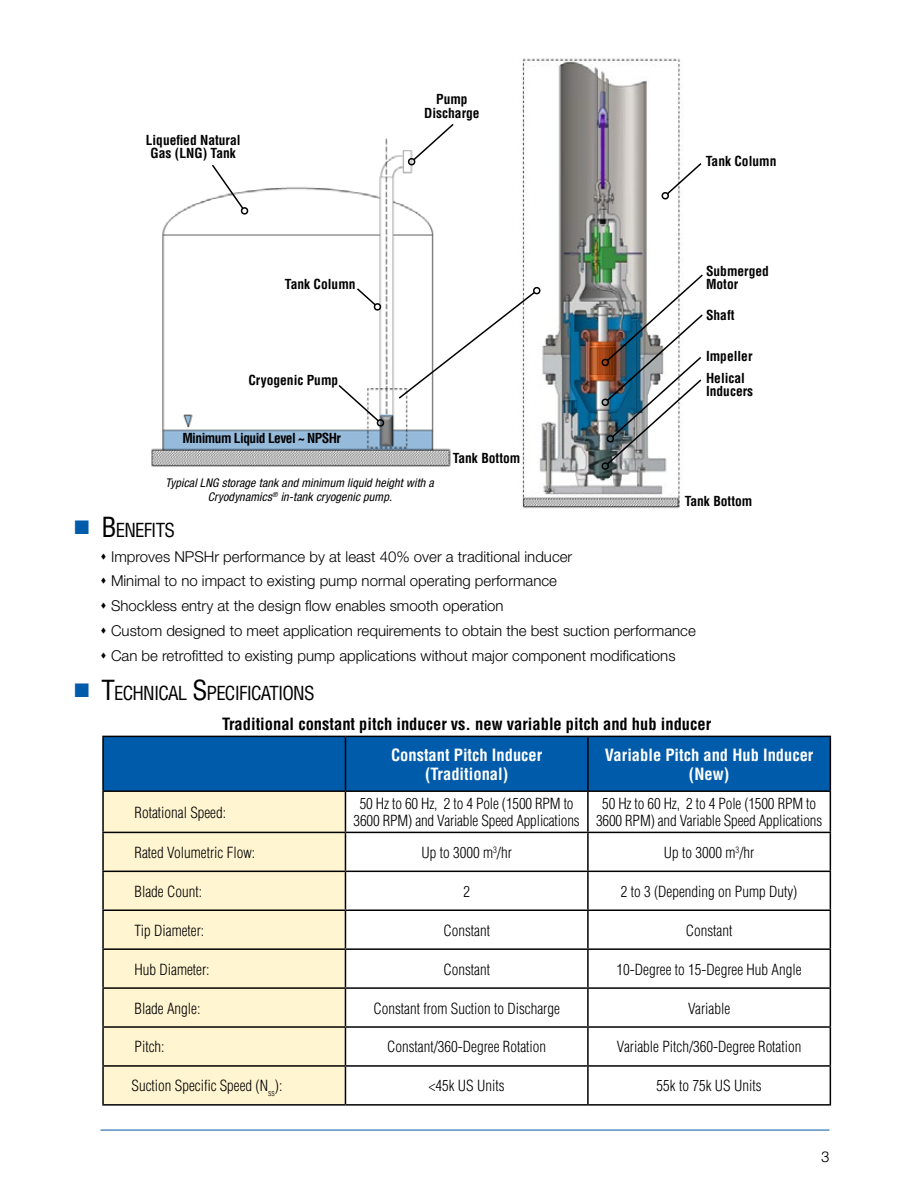
<style>
.page{position:relative;width:918px;height:1188px;background:#fff}
.page>*{position:absolute;margin:0;border:0;box-sizing:border-box;transform-origin:0 0}
.t1{font:condensed 18.9px "Helvetica";letter-spacing:-.045em;color:#000}
.t2{font:700 condensed 16.5px/18.9px "Helvetica";color:#fff;text-align:center}
.t3{font:700 condensed 16.5px "Helvetica";color:#000}
.t4{font:300 condensed 15px/17.2px "Helvetica";color:#000;text-align:center}
.t5{font:300 15px/24.8px "Helvetica Neue";color:#000}
.t6{font:300 15px "Helvetica";color:#000}
.t7{font:700 condensed 13.5px/13.5px "Helvetica";color:#000;text-align:center}
.t8{font:700 condensed 13.5px "Helvetica";letter-spacing:-.04em;color:#000}
.t9{font:italic condensed 12px/14.4px "Helvetica Neue LT Com";letter-spacing:.01em;color:#000;text-align:center}
.s1{font-size:27px}
</style>
<div class="page">
<hr style="left:100px;top:1130px;width:729px;height:1px;background:#0355a3">
<img style="left:151px;top:138px;width:300px;height:329px">
<img style="left:521px;top:58px;width:163px;height:451px">
<svg style="left:210px;top:163px;width:38px;height:53px"></svg>
<svg style="left:406px;top:124px;width:48px;height:42px"></svg>
<svg style="left:397px;top:287px;width:145px;height:113px"></svg>
<svg style="left:355px;top:287px;width:27px;height:25px"></svg>
<svg style="left:337px;top:383px;width:48px;height:45px"></svg>
<div style="left:104px;top:737px;width:726px;height:53px;background:#005baa"></div>
<div style="left:104px;top:792px;width:241px;height:312px;background:#fff5d1"></div>
<hr style="left:102px;top:736px;width:243px;height:1px;background:#000">
<hr style="left:102px;top:737px;width:2px;height:53px;background:#000">
<hr style="left:345px;top:736px;width:243px;height:1px;background:#000">
<hr style="left:345px;top:737px;width:1px;height:53px;background:#000">
<hr style="left:588px;top:736px;width:243px;height:1px;background:#000">
<hr style="left:587px;top:737px;width:2px;height:53px;background:#000">
<hr style="left:830px;top:737px;width:1px;height:53px;background:#000">
<hr style="left:345px;top:790px;width:243px;height:2px;background:#000">
<hr style="left:588px;top:790px;width:243px;height:2px;background:#000">
<hr style="left:587px;top:792px;width:2px;height:40px;background:#000">
<hr style="left:830px;top:792px;width:1px;height:40px;background:#000">
<hr style="left:345px;top:832px;width:243px;height:1px;background:#000">
<hr style="left:588px;top:832px;width:243px;height:1px;background:#000">
<hr style="left:587px;top:833px;width:2px;height:38px;background:#000">
<hr style="left:830px;top:833px;width:1px;height:38px;background:#000">
<hr style="left:345px;top:871px;width:243px;height:1px;background:#000">
<hr style="left:588px;top:871px;width:243px;height:1px;background:#000">
<hr style="left:587px;top:872px;width:2px;height:37px;background:#000">
<hr style="left:830px;top:872px;width:1px;height:37px;background:#000">
<hr style="left:345px;top:909px;width:243px;height:2px;background:#000">
<hr style="left:588px;top:909px;width:243px;height:2px;background:#000">
<hr style="left:587px;top:911px;width:2px;height:37px;background:#000">
<hr style="left:830px;top:911px;width:1px;height:37px;background:#000">
<hr style="left:345px;top:948px;width:243px;height:2px;background:#000">
<hr style="left:588px;top:948px;width:243px;height:2px;background:#000">
<hr style="left:587px;top:950px;width:2px;height:37px;background:#000">
<hr style="left:830px;top:950px;width:1px;height:37px;background:#000">
<hr style="left:345px;top:987px;width:243px;height:2px;background:#000">
<hr style="left:588px;top:987px;width:243px;height:2px;background:#000">
<hr style="left:587px;top:989px;width:2px;height:37px;background:#000">
<hr style="left:830px;top:989px;width:1px;height:37px;background:#000">
<hr style="left:345px;top:1026px;width:243px;height:2px;background:#000">
<hr style="left:588px;top:1026px;width:243px;height:2px;background:#000">
<hr style="left:587px;top:1028px;width:2px;height:37px;background:#000">
<hr style="left:830px;top:1028px;width:1px;height:37px;background:#000">
<hr style="left:345px;top:1065px;width:243px;height:2px;background:#000">
<hr style="left:345px;top:1104px;width:243px;height:2px;background:#000">
<hr style="left:588px;top:1065px;width:243px;height:2px;background:#000">
<hr style="left:587px;top:1067px;width:2px;height:37px;background:#000">
<hr style="left:830px;top:1067px;width:1px;height:37px;background:#000">
<hr style="left:588px;top:1104px;width:243px;height:2px;background:#000">
<hr style="left:102px;top:790px;width:243px;height:2px;background:#000">
<hr style="left:102px;top:792px;width:2px;height:40px;background:#000">
<hr style="left:345px;top:792px;width:1px;height:40px;background:#000">
<hr style="left:102px;top:832px;width:243px;height:1px;background:#000">
<hr style="left:102px;top:833px;width:2px;height:38px;background:#000">
<hr style="left:345px;top:833px;width:1px;height:38px;background:#000">
<hr style="left:102px;top:871px;width:243px;height:1px;background:#000">
<hr style="left:102px;top:872px;width:2px;height:37px;background:#000">
<hr style="left:345px;top:872px;width:1px;height:37px;background:#000">
<hr style="left:102px;top:909px;width:243px;height:2px;background:#000">
<hr style="left:102px;top:911px;width:2px;height:37px;background:#000">
<hr style="left:345px;top:911px;width:1px;height:37px;background:#000">
<hr style="left:102px;top:948px;width:243px;height:2px;background:#000">
<hr style="left:102px;top:950px;width:2px;height:37px;background:#000">
<hr style="left:345px;top:950px;width:1px;height:37px;background:#000">
<hr style="left:102px;top:987px;width:243px;height:2px;background:#000">
<hr style="left:102px;top:989px;width:2px;height:37px;background:#000">
<hr style="left:345px;top:989px;width:1px;height:37px;background:#000">
<hr style="left:102px;top:1026px;width:243px;height:2px;background:#000">
<hr style="left:102px;top:1028px;width:2px;height:37px;background:#000">
<hr style="left:345px;top:1028px;width:1px;height:37px;background:#000">
<hr style="left:102px;top:1065px;width:243px;height:2px;background:#000">
<hr style="left:102px;top:1067px;width:2px;height:37px;background:#000">
<hr style="left:345px;top:1067px;width:1px;height:37px;background:#000">
<hr style="left:102px;top:1104px;width:243px;height:2px;background:#000">
<svg style="left:660px;top:161px;width:42px;height:39px"></svg>
<img style="left:600px;top:273px;width:103px;height:197px">
<p class="t7" style="left:146px;top:133px;width:96px">Liquefied Natural<br>Gas (LNG) Tank</p>
<p class="t7" style="left:285px;top:277px;width:72px">Tank Column</p>
<p class="t7" style="left:248px;top:374px;width:91px">Cryogenic Pump</p>
<p class="t8" style="left:182px;top:430px;width:160px">Minimum Liquid Level ~ NPSHr</p>
<p class="t7" style="left:424px;top:92px;width:57px">Pump<br>Discharge</p>
<p class="t7" style="left:453px;top:451px;width:69px">Tank Bottom</p>
<p class="t7" style="left:706px;top:154px;width:72px">Tank Column</p>
<p class="t7" style="left:706px;top:264px;width:65px;text-align:left">Submerged<br>Motor</p>
<p class="t7" style="left:706px;top:309px;width:30px">Shaft</p>
<p class="t7" style="left:706px;top:345px;width:48px;line-height:22px;text-align:left">Impeller<br>Helical</p>
<p class="t7" style="left:706px;top:385px;width:49px">Inducers</p>
<p class="t9" style="left:165px;top:475px;width:270px">Typical LNG storage tank and minimum liquid height with a<br>Cryodynamics<sup>®</sup> in-tank cryogenic pump.</p>
<p class="t1" style="left:75px;top:518px;width:102px"><sup>■</sup> <span class="s1">B</span>ENEFITS</p>
<p class="t5" style="left:111px;top:544px;width:586px">Improves NPSHr performance by at least 40% over a traditional inducer<br>Minimal to no impact to existing pump normal operating performance<br>Shockless entry at the design flow enables smooth operation<br>Custom designed to meet application requirements to obtain the best suction performance Can be retrofitted to existing pump applications without major component modifications</p>
<p class="t1" style="left:75px;top:681px;width:242px"><sup>■</sup> <span class="s1">T</span>ECHNICAL <span class="s1">S</span>PECI FICATIONS</p>
<p class="t3" style="left:222px;top:714px;width:491px">Traditional constant pitch inducer vs. new variable pitch and hub inducer</p>
<p class="t2" style="left:391px;top:745px;width:153px">Constant Pitch Inducer (Traditional)</p>
<p class="t2" style="left:605px;top:745px;width:210px">Variable Pitch and Hub Inducer (New)</p>
<p class="t4" style="left:135px;top:804px;width:93px">Rotational Speed:</p>
<p class="t4" style="left:354px;top:795px;width:228px">50 Hz to 60 Hz, 2 to 4 Pole (1500 RPM to<br>3600 RPM) and Variable Speed Applications</p>
<p class="t4" style="left:596px;top:795px;width:228px">50 Hz to 60 Hz, 2 to 4 Pole (1500 RPM to<br>3600 RPM) and Variable Speed Applications</p>
<p class="t4" style="left:135px;top:844px;width:122px">Rated Volumetric Flow:</p>
<p class="t4" style="left:421px;top:844px;width:92px">Up to 3000 m<sup>3</sup>/hr</p>
<p class="t4" style="left:664px;top:844px;width:92px">Up to 3000 m<sup>3</sup>/hr</p>
<p class="t4" style="left:135px;top:883px;width:69px">Blade Count:</p>
<p class="t4" style="left:463px;top:883px;width:8px">2</p>
<p class="t4" style="left:621px;top:883px;width:178px">2 to 3 (Depending on Pump Duty)</p>
<p class="t4" style="left:135px;top:922px;width:71px">Tip Diameter:</p>
<p class="t4" style="left:443px;top:922px;width:48px">Constant</p>
<p class="t4" style="left:686px;top:922px;width:48px">Constant</p>
<p class="t4" style="left:135px;top:960px;width:76px">Hub Diameter:</p>
<p class="t4" style="left:443px;top:960px;width:48px">Constant</p>
<p class="t4" style="left:617px;top:960px;width:186px">10-Degree to 15-Degree Hub Angle</p>
<p class="t4" style="left:135px;top:999px;width:67px">Blade Angle:</p>
<p class="t4" style="left:373px;top:999px;width:188px">Constant from Suction to Discharge</p>
<p class="t4" style="left:688px;top:999px;width:44px">Variable</p>
<p class="t4" style="left:135px;top:1038px;width:31px">Pitch:</p>
<p class="t4" style="left:387px;top:1038px;width:161px">Constant/360-Degree Rotation</p>
<p class="t4" style="left:617px;top:1038px;width:186px">Variable Pitch/360-Degree Rotation</p>
<p class="t4" style="left:132px;top:1077px;width:152px">Suction Specific Speed (N<sub>ss</sub>):</p>
<p class="t4" style="left:429px;top:1077px;width:77px">&lt;45k US Units</p>
<p class="t4" style="left:657px;top:1077px;width:106px">55k to 75k US Units</p>
<p class="t7" style="left:685px;top:494px;width:69px">Tank Bottom</p>
<p class="t6" style="left:821px;top:1147px;width:10px">3</p>
</div>
